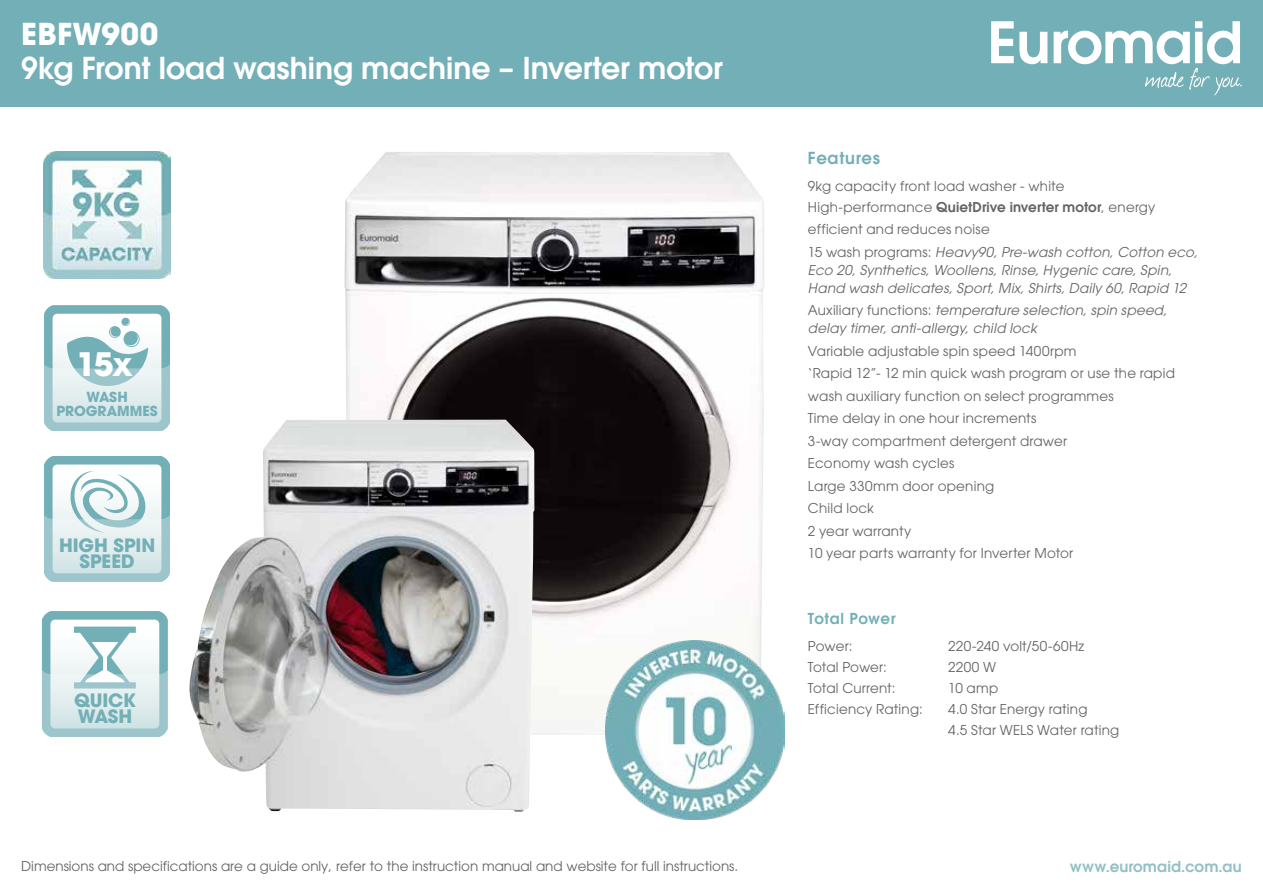
<style>
.page{position:relative;width:1263px;height:893px;background:#fff}
.page>*{position:absolute;margin:0;border:0;box-sizing:border-box;transform-origin:0 0}
.t1{font:700 32.1px "Avant Garde";color:#fff}
.t2{font:600 30px "Avant Garde";letter-spacing:-.005em;color:#fff}
.t3{font:700 30px "Avant Garde";letter-spacing:.01em;color:#fff}
.t4{font:700 18.3px/16.4px "Avant Garde";letter-spacing:-.005em;color:#73afb7;text-align:center}
.t5{font:600 16.5px "Avant Garde";letter-spacing:.04em;color:#73afb7}
.t6{font:600 15px "Avant Garde";letter-spacing:.01em;color:#92c0c6}
.t7{font:600 15px "Avant Garde";letter-spacing:.035em;color:#73afb7}
.t8{font:700 13.8px/14.1px "Avant Garde";letter-spacing:-.005em;color:#73afb7;text-align:center}
.t9{font:13.5px/22.5px "Avant Garde LT";letter-spacing:.015em;color:#636466}
.t10{font:italic 13.5px/18px "Avant Garde";letter-spacing:.02em;color:#636466}
.t11{font:13.5px "Avant Garde LT";letter-spacing:-.01em;color:#636466}
.s1{font-family:"Avant Garde";font-weight:600}
.s2{font-family:"Avant Garde LT";font-style:normal}
</style>
<div class="page">
<div style="left:0;top:0;width:1263px;height:106px;background:#73afb7"></div>
<svg style="left:991px;top:21px;width:251px;height:74px"></svg>
<img style="left:344px;top:152px;width:420px;height:583px">
<img style="left:189px;top:420px;width:345px;height:391px">
<img style="left:43px;top:151px;width:128px;height:128px">
<svg style="left:45px;top:306px;width:124px;height:125px"></svg>
<div style="left:43px;top:304px;width:128px;height:129px;border:1px solid #fff"></div>
<svg style="left:45px;top:456px;width:124px;height:125px"></svg>
<div style="left:43px;top:454px;width:128px;height:129px;border:1px solid #fff"></div>
<svg style="left:42px;top:612px;width:125px;height:124px"></svg>
<div style="left:40px;top:610px;width:129px;height:128px;border:1px solid #fff"></div>
<img style="left:605px;top:641px;width:179px;height:178px">
<h2 class="t3" style="left:21px;top:15px;width:139px">EBFW900</h2>
<h2 class="t2" style="left:21px;top:48px;width:703px">9kg Front load washing machine – Inverter motor</h2>
<h1 class="t1" style="left:77px;top:344px;width:58px">15x</h1>
<p class="t8" style="left:57px;top:390px;width:103px">WASH<br>PROGRAMMES</p>
<h3 class="t4" style="left:59px;top:537px;width:98px">HIGH SPIN<br>SPEED</h3>
<h3 class="t4" style="left:74px;top:692px;width:64px;text-align:left">QUICK<br>WASH</h3>
<p class="t5" style="left:808px;top:147px;width:73px">Features</p>
<p class="t9" style="left:808px;top:175px;width:349px;line-height:21px">9kg capacity front load washer - white<br>High-performance <span class="s1">QuietDrive inverter motor</span>, energy</p>
<p class="t9" style="left:808px;top:218px;width:183px">efficient and reduces noise</p>
<p class="t10" style="left:808px;top:243px;width:391px"><span class="s2">15 wash programs:</span> Heavy90, Pre-wash cotton, Cotton eco,<br>Eco 20, Synthetics, Woollens, Rinse, Hygenic care, Spin,<br>Hand wash delicates, Sport, Mix, Shirts, Daily 60, Rapid 12</p>
<p class="t10" style="left:808px;top:301px;width:361px"><span class="s2">Auxiliary functions:</span> temperature selection, spin speed, delay timer, anti-allergy, child lock</p>
<p class="t9" style="left:808px;top:340px;width:368px">Variable adjustable spin speed 1400rpm<br>‘Rapid 12”- 12 min quick wash program or use the rapid wash auxiliary function on select programmes<br>Time delay in one hour increments<br>3-way compartment detergent drawer<br>Economy wash cycles<br>Large 330mm door opening<br>Child lock<br>2 year warranty<br>10 year parts warranty for Inverter Motor</p>
<p class="t7" style="left:808px;top:609px;width:89px">Total Power</p>
<p class="t9" style="left:808px;top:635px;width:46px">Power:</p>
<p class="t9" style="left:948px;top:635px;width:137px">220-240 volt/50-60Hz</p>
<p class="t11" style="left:808px;top:659px;width:80px">Total Power:</p>
<p class="t9" style="left:948px;top:656px;width:49px">2200 W</p>
<p class="t9" style="left:808px;top:677px;width:89px">Total Current:</p>
<p class="t9" style="left:948px;top:677px;width:51px">10 amp</p>
<p class="t9" style="left:808px;top:698px;width:116px">Efficiency Rating:</p>
<p class="t9" style="left:948px;top:699px;width:173px;line-height:21px">4.0 Star Energy rating<br>4.5 Star WELS Water rating</p>
<p class="t9" style="left:21px;top:854px;width:718px">Dimensions and specifications are a guide only, refer to the instruction manual and website for full instructions.</p>
<p class="t6" style="left:1070px;top:856px;width:173px">www.euromaid.com.au</p>
</div>
